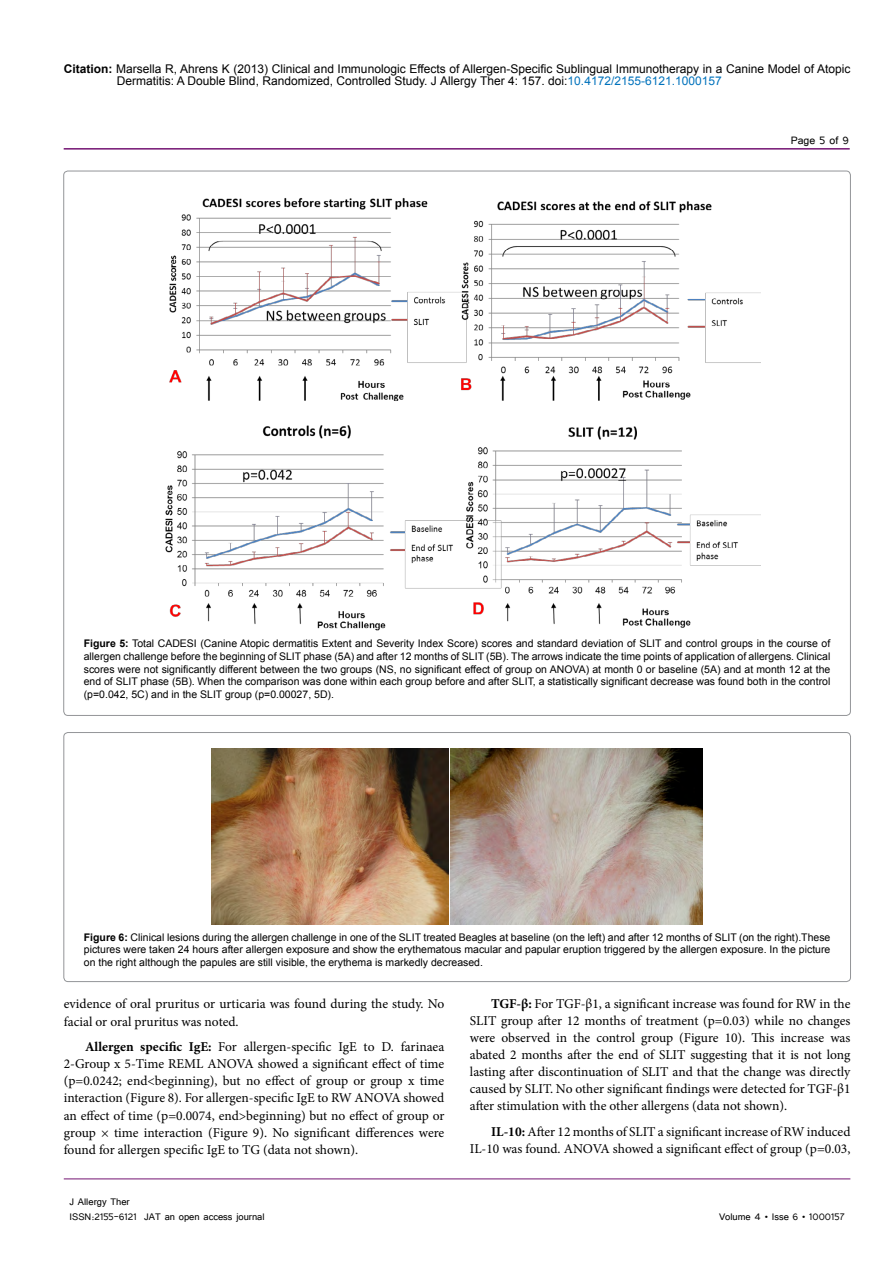
<style>
.page{position:relative;width:893px;height:1263px;background:#fff}
.page>*{position:absolute;margin:0;border:0;box-sizing:border-box;transform-origin:0 0}
.t1{font:13.5px/17.1px "Minion Pro";color:#000;text-align:justify}
.t2{font:13.5px "Tunga";color:#000}
.t3{font:12px/12.6px "Arial";color:#000}
.t4{font:12px/14.4px "Tunga";color:#000}
.t5{font:10.5px/12.6px "Arial";color:#000;text-align:justify}
.s1{font-weight:700}
.s2{color:#0072bc}
</style>
<div class="page">
<hr style="left:64px;top:148px;width:786px;height:2px;background:#741472">
<hr style="left:64px;top:1179px;width:786px;height:1px;background:#741472">
<img style="left:165px;top:198px;width:596px;height:433px">
<img style="left:211px;top:748px;width:492px;height:176px">
<div style="left:64px;top:732px;width:786px;height:250px;border:1px solid #939598;border-radius:4px"></div>
<p class="t3" style="left:117px;top:62px;width:735px;text-indent:-53px"><span class="s1">Citation:</span> Marsella R, Ahrens K (2013) Clinical and Immunologic Effects of Allergen-Specific Sublingual Immunotherapy in a Canine Model of Atopic<br>Dermatitis: A Double Blind, Randomized, Controlled Study. J Allergy Ther 4: 157. doi:<span class="s2">10.4172/2155-6121.1000157</span></p>
<p class="t2" style="left:791px;top:131px;width:60px">Page 5 of 9</p>
<p class="t5" style="left:84px;top:637px;width:748px"><span class="s1">Figure 5:</span> Total CADESI (Canine Atopic dermatitis Extent and Severity Index Score) scores and standard deviation of SLIT and control groups in the course of allergen challenge before the beginning of SLIT phase (5A) and after 12 months of SLIT (5B). The arrows indicate the time points of application of allergens. Clinical scores were not significantly different between the two groups (NS, no significant effect of group on ANOVA) at month 0 or baseline (5A) and at month 12 at the end of SLIT phase (5B). When the comparison was done within each group before and after SLIT, a statistically significant decrease was found both in the control (p=0.042, 5C) and in the SLIT group (p=0.00027, 5D).</p>
<p class="t5" style="left:84px;top:931px;width:748px"><span class="s1">Figure 6:</span> Clinical lesions during the allergen challenge in one of the SLIT treated Beagles at baseline (on the left) and after 12 months of SLIT (on the right).These pictures were taken 24 hours after allergen exposure and show the erythematous macular and papular eruption triggered by the allergen exposure. In the picture on the right although the papules are still visible, the erythema is markedly decreased.</p>
<p class="t1" style="left:64px;top:996px;width:382px">evidence of oral pruritus or urticaria was found during the study. No facial or oral pruritus was noted.</p>
<p class="t1" style="left:64px;top:1038px;width:382px;text-indent:21px"><span class="s1">Allergen specific IgE:</span> For allergen-specific IgE to D. farinaea 2-Group x 5-Time REML ANOVA showed a significant effect of time (p=0.0242; end&lt;beginning), but no effect of group or group x time interaction (Figure 8). For allergen-specific IgE to RW ANOVA showed an effect of time (p=0.0074, end&gt;beginning) but no effect of group or group × time interaction (Figure 9). No significant differences were found for allergen specific IgE to TG (data not shown).</p>
<p class="t1" style="left:470px;top:996px;width:382px;text-indent:21px"><span class="s1">TGF-β:</span> For TGF-β1, a significant increase was found for RW in the SLIT group after 12 months of treatment (p=0.03) while no changes were observed in the control group (Figure 10). This increase was abated 2 months after the end of SLIT suggesting that it is not long lasting after discontinuation of SLIT and that the change was directly caused by SLIT. No other significant findings were detected for TGF-β1 after stimulation with the other allergens (data not shown).</p>
<p class="t1" style="left:470px;top:1123px;width:382px;text-align:right"><span class="s1">IL-10:</span> After 12 months of SLIT a significant increase of RW induced<br>IL-10 was found. ANOVA showed a significant effect of group (p=0.03,</p>
<p class="t4" style="left:70px;top:1194px;width:197px">J Allergy Ther<br>ISSN:2155-6121 JAT an open access journal</p>
<p class="t4" style="left:719px;top:1208px;width:127px">Volume 4 • Isse 6 • 1000157</p>
</div>
